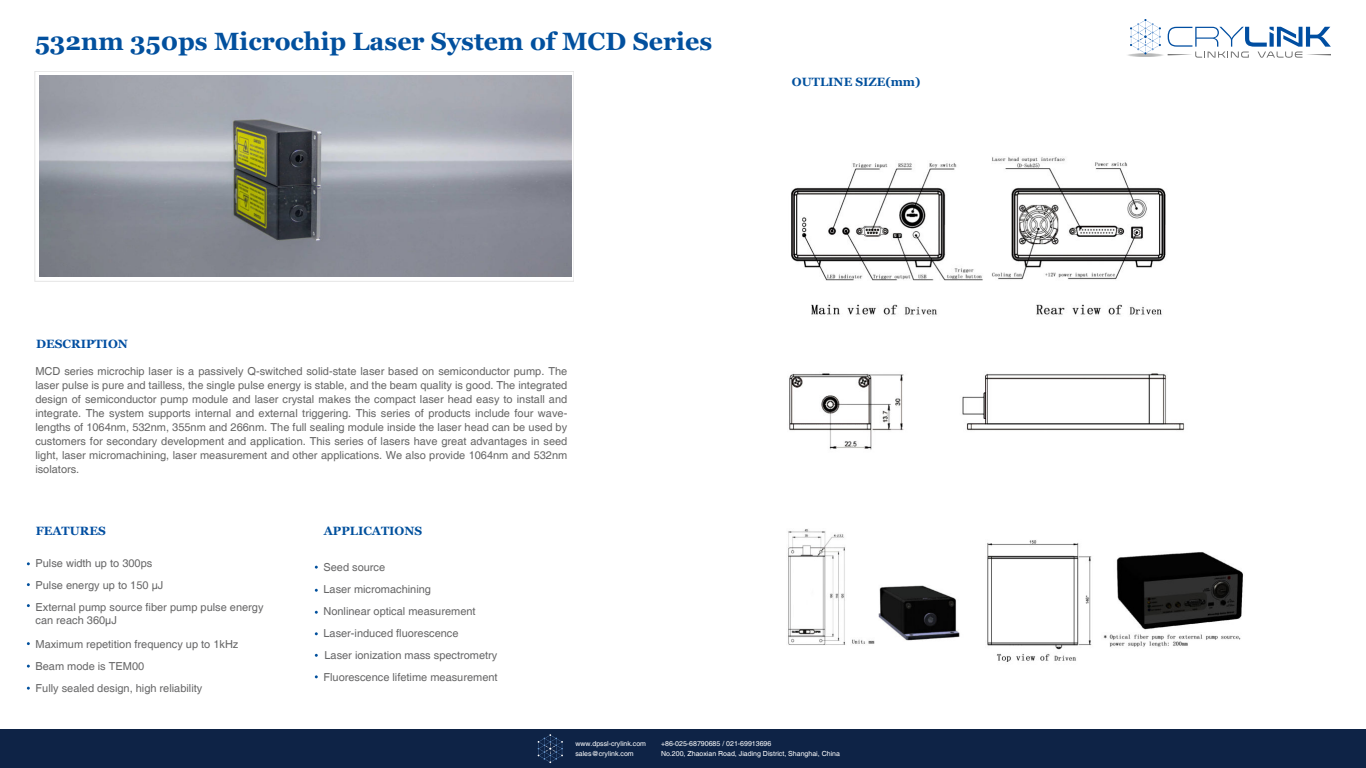
<style>
.page{position:relative;width:1366px;height:768px;background:#fff}
.page>*{position:absolute;margin:0;border:0;box-sizing:border-box;transform-origin:0 0}
.t1{font:700 25px "Georgia";color:#02509e}
.t2{font:700 12px "Georgia";color:#00509d}
.t3{font:700 12px "Georgia";color:#004ea1}
.t4{font:11px/14px "Helvetica";color:#666;text-align:justify}
.t5{font:11px/21.9px "Helvetica";color:#666667}
.t6{font:7px "Helvetica";color:#fff}
</style>
<div class="page">
<hr style="left:1126px;top:53px;width:39px;height:4px;background:#f6f6f6;border-radius:50%">
<hr style="left:1127px;top:53px;width:37px;height:4px;background:#ebebeb;border-radius:50%">
<hr style="left:1128px;top:53px;width:35px;height:4px;background:#e1e2e2;border-radius:50%">
<hr style="left:1129px;top:54px;width:33px;height:3px;background:#d1d2d2;border-radius:50%">
<hr style="left:1131px;top:54px;width:29px;height:3px;background:#cbcccc;border-radius:50%">
<svg style="left:1130px;top:19px;width:31px;height:37px"></svg>
<svg style="left:1168px;top:27px;width:163px;height:31px"></svg>
<div style="left:0;top:730px;width:1366px;height:38px;background:#0e2346"></div>
<svg style="left:538px;top:734px;width:25px;height:29px"></svg>
<div style="left:35px;top:71px;width:539px;height:210px;border:1px solid #e5e5e5"></div>
<img style="left:40px;top:75px;width:532px;height:202px">
<img style="left:791px;top:157px;width:375px;height:158px">
<img style="left:789px;top:373px;width:396px;height:77px">
<img style="left:788px;top:529px;width:172px;height:116px">
<img style="left:987px;top:540px;width:256px;height:122px">
<h1 class="t1" style="left:35px;top:32px;width:679px">532nm 350ps Microchip Laser System of MCD Series</h1>
<p class="t2" style="left:792px;top:77px;width:130px">OUTLINE SIZE(mm)</p>
<p class="t3" style="left:36px;top:339px;width:93px">DESCRIPTION</p>
<p class="t4" style="left:35px;top:365px;width:533px">MCD series microchip laser is a passively Q-switched solid-state laser based on semiconductor pump. The laser pulse is pure and tailless, the single pulse energy is stable, and the beam quality is good. The integrated design of semiconductor pump module and laser crystal makes the compact laser head easy to install and integrate. The system supports internal and external triggering. This series of products include four wave&shy;lengths of 1064nm, 532nm, 355nm and 266nm. The full sealing module inside the laser head can be used by customers for secondary development and application. This series of lasers have great advantages in seed light, laser micromachining, laser measurement and other applications. We also provide 1064nm and 532nm isolators.</p>
<p class="t3" style="left:36px;top:526px;width:72px">FEATURES</p>
<p class="t5" style="left:36px;top:553px;width:230px">Pulse width up to 300ps<br>Pulse energy up to 150 µJ<br>External pump source fiber pump pulse energy</p>
<p class="t5" style="left:36px;top:609px;width:204px;line-height:23.8px">can reach 360µJ<br>Maximum repetition frequency up to 1kHz</p>
<p class="t5" style="left:36px;top:656px;width:168px">Beam mode is TEM00<br>Fully sealed design, high reliability</p>
<p class="t2" style="left:324px;top:526px;width:100px">APPLICATIONS</p>
<p class="t5" style="left:323px;top:557px;width:176px">Seed source<br>Laser micromachining<br>Nonlinear optical measurement<br>Laser-induced fluorescence<br>Laser ionization mass spectrometry<br>Fluorescence lifetime measurement</p>
<p class="t6" style="left:575px;top:741px;width:72px">www.dpssl-crylink.com</p>
<p class="t6" style="left:661px;top:741px;width:112px">+86-025-68790685 / 021-69913696</p>
<p class="t6" style="left:575px;top:751px;width:60px">sales@crylink.com</p>
<p class="t6" style="left:661px;top:751px;width:180px">No.200, Zhaoxian Road, Jiading District, Shanghai, China</p>
</div>
